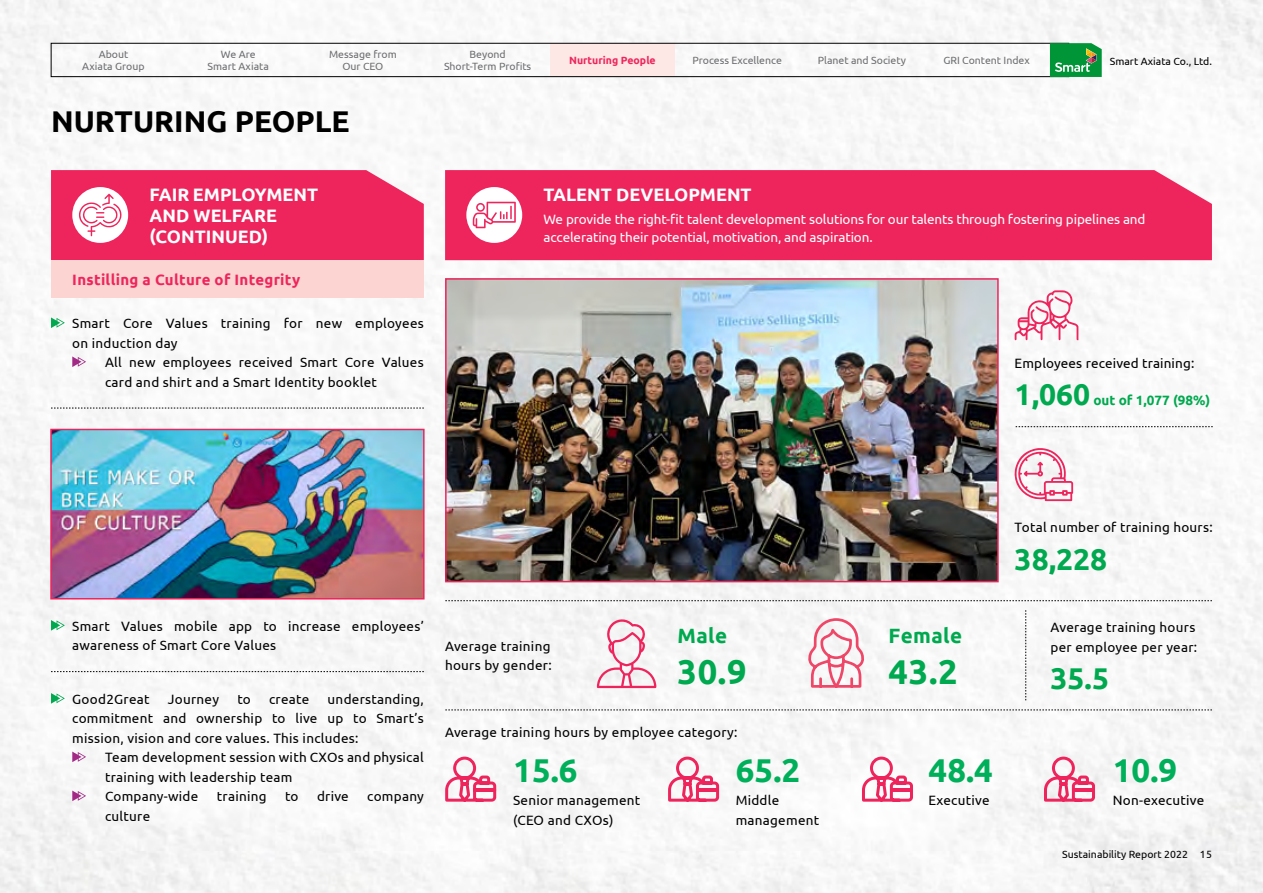
<style>
.page{position:relative;width:1263px;height:893px;background:#fff}
.page>*{position:absolute;margin:0;border:0;box-sizing:border-box;transform-origin:0 0}
.t1{font:700 34.35px "Ubuntu";color:#00a94f}
.t2{font:700 33px "Ubuntu";color:#00af5a}
.t3{font:700 30px "Ubuntu";color:#000}
.t4{font:700 30px "Ubuntu";color:#00a94f}
.t5{font:700 20.7px "Ubuntu";letter-spacing:.02em;color:#00a94f}
.t6{font:700 18px/21px "Ubuntu";color:#fff}
.t7{font:700 15px "Ubuntu";letter-spacing:.02em;color:#ee255c}
.t8{font:13.5px/19.5px "Ubuntu";letter-spacing:.02em;color:#000}
.t9{font:13.5px/18px "Ubuntu";letter-spacing:-.01em;color:#fff}
.t10{font:700 13.5px "Ubuntu";color:#00a94f}
.t11{font:10.5px/12px "Ubuntu";color:#6d6e71;text-align:center}
.t12{font:10.5px "Ubuntu";color:#000}
.t13{font:700 10.5px "Ubuntu";color:#ee255c}
</style>
<div class="page">
<img style="left:0;top:0;width:1263px;height:893px">
<div style="left:1237px;top:0;width:26px;height:23px;background:#f5f5f5"></div>
<div style="left:550px;top:43px;width:125px;height:34px;background:#fde8e6"></div>
<div style="left:51px;top:43px;width:1018px;height:34px;border:1px solid #000"></div>
<svg style="left:1050px;top:43px;width:52px;height:34px;background:#269f4e"></svg>
<div style="left:445px;top:170px;width:767px;height:90px;background:#ee255c"></div>
<div style="left:51px;top:260px;width:373px;height:37px;background:#fcd5d2"></div>
<svg style="left:51px;top:170px;width:373px;height:90px;background:#ef396b"></svg>
<div style="left:466px;top:187px;width:56px;height:56px;background:#fff;border-radius:50%"></div>
<svg style="left:473px;top:202px;width:43px;height:26px"></svg>
<svg style="left:51px;top:408px;width:373px;height:1px"></svg>
<svg style="left:51px;top:671px;width:373px;height:1px"></svg>
<svg style="left:51px;top:317px;width:14px;height:11px"></svg>
<svg style="left:72px;top:356px;width:14px;height:11px"></svg>
<svg style="left:51px;top:620px;width:14px;height:11px"></svg>
<svg style="left:51px;top:693px;width:14px;height:11px"></svg>
<svg style="left:72px;top:752px;width:14px;height:10px"></svg>
<svg style="left:72px;top:791px;width:14px;height:10px"></svg>
<img style="left:53px;top:432px;width:369px;height:164px">
<div style="left:50px;top:429px;width:375px;height:170px;border:2px solid #ee255c"></div>
<img style="left:448px;top:281px;width:548px;height:298px">
<div style="left:445px;top:278px;width:554px;height:304px;border:2px solid #ee255c"></div>
<svg style="left:1015px;top:290px;width:63px;height:50px"></svg>
<svg style="left:1012px;top:448px;width:61px;height:53px"></svg>
<svg style="left:1016px;top:426px;width:197px;height:1px"></svg>
<svg style="left:1025px;top:610px;width:1px;height:90px"></svg>
<svg style="left:445px;top:600px;width:767px;height:1px"></svg>
<svg style="left:445px;top:710px;width:767px;height:1px"></svg>
<svg style="left:597px;top:618px;width:59px;height:70px"></svg>
<svg style="left:808px;top:617px;width:59px;height:73px"></svg>
<svg style="left:444px;top:755px;width:54px;height:50px"></svg>
<svg style="left:666px;top:755px;width:55px;height:50px"></svg>
<svg style="left:1042px;top:755px;width:54px;height:50px"></svg>
<svg style="left:860px;top:755px;width:54px;height:50px"></svg>
<p class="t11" style="left:329px;top:48px;width:69px">Message from<br>Our CEO</p>
<p class="t11" style="left:82px;top:48px;width:64px">About<br>Axiata Group</p>
<p class="t11" style="left:208px;top:48px;width:63px">We Are<br>Smart Axiata</p>
<p class="t11" style="left:444px;top:48px;width:89px">Beyond<br>Short-Term Profits</p>
<p class="t13" style="left:569px;top:54px;width:88px">Nurturing People</p>
<p class="t11" style="left:692px;top:54px;width:91px">Process Excellence</p>
<p class="t11" style="left:818px;top:54px;width:90px">Planet and Society</p>
<p class="t11" style="left:943px;top:54px;width:88px">GRI Content Index</p>
<p class="t12" style="left:1110px;top:55px;width:104px">Smart Axiata Co., Ltd.</p>
<h3 class="t3" style="left:51px;top:103px;width:300px">NURTURING PEOPLE</h3>
<h3 class="t6" style="left:149px;top:184px;width:170px">FAIR EMPLOYMENT<br>AND WELFARE (CONTINUED)</h3>
<p class="t7" style="left:72px;top:270px;width:229px">Instilling a Culture of Integrity</p>
<p class="t8" style="left:72px;top:313px;width:353px">Smart Core Values training for new employees on induction day</p>
<p class="t8" style="left:105px;top:352px;width:320px">All new employees received Smart Core Values card and shirt and a Smart Identity booklet</p>
<h3 class="t6" style="left:543px;top:184px;width:210px">TALENT DEVELOPMENT</h3>
<p class="t9" style="left:543px;top:210px;width:603px">We provide the right-fit talent development solutions for our talents through fostering pipelines and accelerating their potential, motivation, and aspiration.</p>
<p class="t8" style="left:1015px;top:353px;width:181px">Employees received training:</p>
<h3 class="t4" style="left:1015px;top:376px;width:77px">1,060</h3>
<p class="t10" style="left:1093px;top:392px;width:118px">out of 1,077 (98%)</p>
<p class="t8" style="left:72px;top:616px;width:353px">Smart Values mobile app to increase employees’ awareness of Smart Core Values</p>
<p class="t8" style="left:72px;top:689px;width:353px;text-align:justify;text-indent:255px">understanding, commitment and ownership to live up to Smart’s mission, vision and core values. This includes:</p>
<p class="t8" style="left:105px;top:747px;width:320px">Team development session with CXOs and physical training with leadership team<br>Company-wide</p>
<p class="t8" style="left:72px;top:689px;width:79px">Good2Great</p>
<p class="t8" style="left:168px;top:689px;width:53px">Journey</p>
<p class="t8" style="left:237px;top:689px;width:15px">to</p>
<p class="t8" style="left:269px;top:689px;width:42px">create</p>
<p class="t8" style="left:217px;top:786px;width:51px">training</p>
<p class="t8" style="left:285px;top:786px;width:15px">to</p>
<p class="t8" style="left:317px;top:786px;width:33px">drive</p>
<p class="t8" style="left:367px;top:786px;width:58px">company</p>
<p class="t8" style="left:105px;top:806px;width:47px">culture</p>
<p class="t8" style="left:445px;top:636px;width:108px">Average training hours by gender:</p>
<h3 class="t5" style="left:677px;top:623px;width:51px">Male</h3>
<h1 class="t1" style="left:677px;top:651px;width:71px">30.9</h1>
<p class="t8" style="left:445px;top:722px;width:294px">Average training hours by employee category:</p>
<h2 class="t2" style="left:513px;top:750px;width:66px">15.6</h2>
<p class="t8" style="left:513px;top:790px;width:129px">Senior management (CEO and CXOs)</p>
<h2 class="t2" style="left:736px;top:750px;width:66px">65.2</h2>
<p class="t8" style="left:736px;top:790px;width:85px">Middle management</p>
<h3 class="t5" style="left:889px;top:623px;width:75px">Female</h3>
<h1 class="t1" style="left:889px;top:651px;width:71px">43.2</h1>
<p class="t8" style="left:1015px;top:517px;width:200px">Total number of training hours:</p>
<h3 class="t4" style="left:1015px;top:541px;width:94px">38,228</h3>
<p class="t8" style="left:1050px;top:617px;width:148px">Average training hours per employee per year:</p>
<h3 class="t4" style="left:1050px;top:660px;width:60px">35.5</h3>
<h2 class="t2" style="left:929px;top:750px;width:66px">48.4</h2>
<p class="t8" style="left:928px;top:790px;width:63px">Executive</p>
<h2 class="t2" style="left:1113px;top:750px;width:66px">10.9</h2>
<p class="t8" style="left:1113px;top:790px;width:93px">Non-executive</p>
<p class="t12" style="left:1062px;top:848px;width:151px">Sustainability Report 2022 15</p>
</div>
